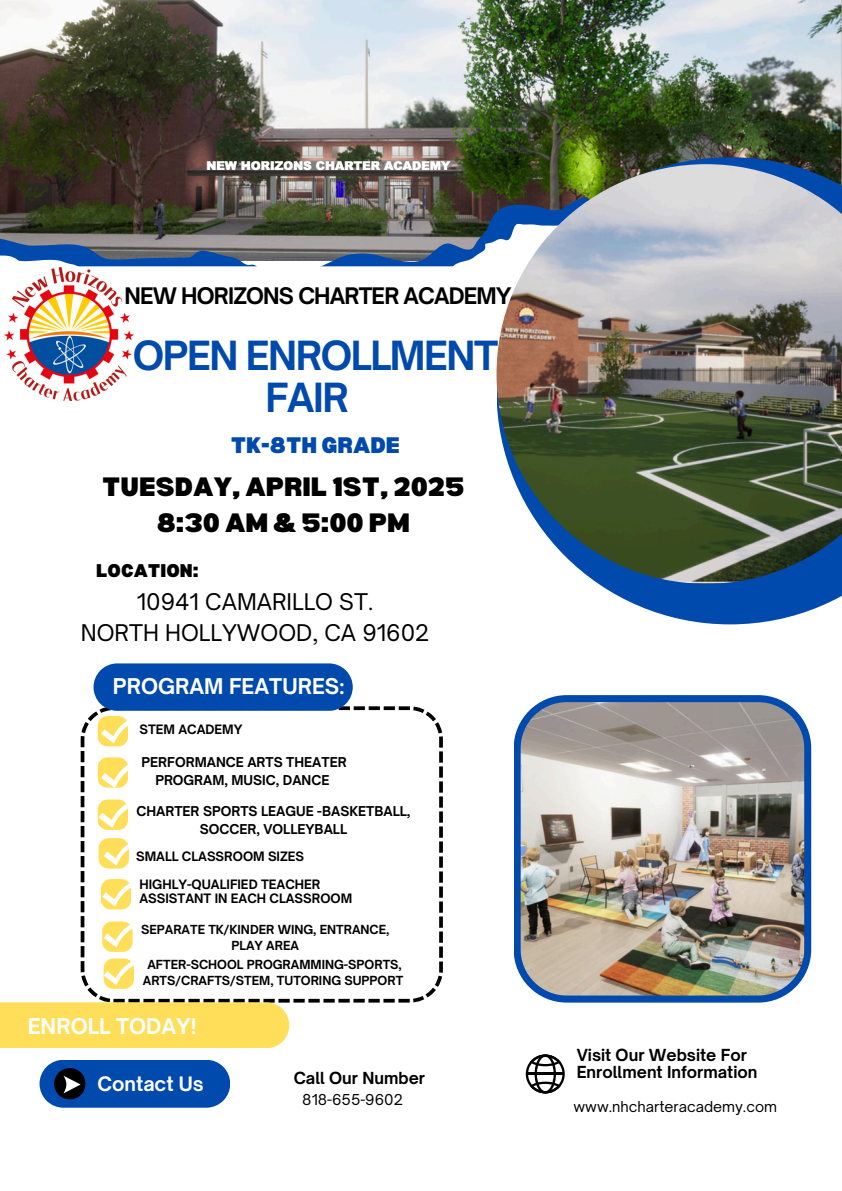
<style>
.page{position:relative;width:842px;height:1191px;background:#fff}
.page>*{position:absolute;margin:0;border:0;box-sizing:border-box;transform-origin:0 0}
.t1{font:700 38.4px/42px "Open Sauce One";letter-spacing:-.04em;color:#004aad;text-align:center}
.t2{font:900 26px/36px "Bernoru";color:#000;text-align:center}
.t3{font:22px/30.8px "Open Sauce One";color:#000;text-align:center}
.t4{font:900 22px "Bernoru";color:#004aad}
.t5{font:700 21.8px "Open Sauce One";letter-spacing:-.04em;color:#000}
.t6{font:700 20.8px "Open Sauce One";color:#fff}
.t7{font:700 19.1px "Open Sauce One";color:#fff}
.t8{font:900 18px "Bernoru";color:#000}
.t9{font:700 15.9px/17.2px "Open Sauce One";color:#000}
.t10{font:14.4px "Open Sauce One";color:#000}
.t11{font:700 13px/18px "Open Sauce One";color:#000;text-align:center}
.t12{font:700 12.4px/13.5px "Open Sauce One";color:#000}
.t13{font:700 12px/16.5px "Open Sauce One";color:#000;text-align:center}
</style>
<div class="page">
<img style="left:0;top:0;width:842px;height:197px">
<svg style="left:0;top:199px;width:496px;height:17px;background:#4c4a38"></svg>
<svg style="left:0;top:216px;width:496px;height:50px;background:#596874"></svg>
<svg style="left:81px;top:706px;width:362px;height:296px"></svg>
<div style="left:94px;top:663px;width:259px;height:47px;background:#004aad"></div>
<div style="left:98px;top:716px;width:30px;height:30px;background:#ffde59;border-radius:10px"></div>
<svg style="left:101px;top:718px;width:32px;height:25px"></svg>
<div style="left:98px;top:757px;width:30px;height:30px;background:#ffde59;border-radius:10px"></div>
<svg style="left:101px;top:761px;width:35px;height:27px"></svg>
<div style="left:99px;top:838px;width:30px;height:30px;background:#ffde59;border-radius:10px"></div>
<svg style="left:104px;top:841px;width:32px;height:24px"></svg>
<svg style="left:40px;top:1060px;width:190px;height:47px;background:#0f4fa5"></svg>
<svg style="left:526px;top:1054px;width:39px;height:39px"></svg>
<hr style="left:527px;top:1072px;width:37px;height:2px;background:#000">
<div style="left:0;top:1002px;width:289px;height:46px;background:#ffde59"></div>
<img style="left:514px;top:695px;width:297px;height:307px">
<svg style="left:496px;top:157px;width:346px;height:467px"></svg>
<img style="left:496px;top:164px;width:346px;height:419px">
<div style="left:101px;top:879px;width:30px;height:30px;background:#ffde59;border-radius:10px"></div>
<svg style="left:102px;top:881px;width:33px;height:25px"></svg>
<img style="left:4px;top:267px;width:129px;height:133px">
<div style="left:98px;top:799px;width:30px;height:30px;background:#ffde59;border-radius:10px"></div>
<svg style="left:99px;top:801px;width:34px;height:26px"></svg>
<div style="left:102px;top:921px;width:30px;height:30px;background:#ffde59;border-radius:10px"></div>
<svg style="left:104px;top:922px;width:32px;height:25px"></svg>
<div style="left:104px;top:958px;width:30px;height:30px;background:#ffde59;border-radius:10px"></div>
<svg style="left:104px;top:960px;width:32px;height:25px"></svg>
<h3 class="t5" style="left:124px;top:282px;width:388px">NEW HORIZONS CHARTER ACADEMY</h3>
<p class="t1" style="left:133px;top:334px;width:367px">OPEN ENROLLMENT<br>FAIR</p>
<p class="t4" style="left:231px;top:432px;width:171px">TK-8TH GRADE</p>
<p class="t2" style="left:102px;top:467px;width:364px">TUESDAY, APRIL 1ST, 2025<br>8:30 AM &amp; 5:00 PM</p>
<p class="t8" style="left:96px;top:559px;width:104px">LOCATION:</p>
<p class="t3" style="left:81px;top:586px;width:350px">10941 CAMARILLO ST.<br>NORTH HOLLYWOOD, CA 91602</p>
<h1 class="t6" style="left:113px;top:673px;width:233px">PROGRAM FEATURES:</h1>
<h5 class="t12" style="left:139px;top:722px;width:105px">STEM ACADEMY</h5>
<p class="t11" style="left:142px;top:753px;width:207px">PERFORMANCE ARTS THEATER<br>PROGRAM, MUSIC, DANCE</p>
<p class="t11" style="left:136px;top:802px;width:275px">CHARTER SPORTS LEAGUE -BASKETBALL,</p>
<p class="t11" style="left:200px;top:820px;width:149px">SOCCER, VOLLEYBALL</p>
<h3 class="t12" style="left:136px;top:849px;width:170px">SMALL CLASSROOM SIZES</h3>
<h2 class="t12" style="left:139px;top:877px;width:214px">HIGHLY-QUALIFIED TEACHER<br>ASSISTANT IN EACH CLASSROOM</h2>
<p class="t13" style="left:141px;top:920px;width:250px">SEPARATE TK/KINDER WING, ENTRANCE,</p>
<p class="t13" style="left:232px;top:937px;width:69px">PLAY AREA</p>
<p class="t13" style="left:143px;top:955px;width:262px">AFTER-SCHOOL PROGRAMMING-SPORTS,<br>ARTS/CRAFTS/STEM, TUTORING SUPPORT</p>
<p class="t6" style="left:28px;top:1012px;width:170px">ENROLL TODAY!</p>
<h4 class="t7" style="left:97px;top:1071px;width:108px">Contact Us</h4>
<p class="t9" style="left:294px;top:1069px;width:133px">Call Our Number</p>
<p class="t10" style="left:302px;top:1090px;width:102px">818-655-9602</p>
<p class="t9" style="left:577px;top:1046px;width:182px">Visit Our Website For<br>Enrollment Information</p>
<p class="t10" style="left:573px;top:1097px;width:205px">www.nhcharteracademy.com</p>
</div>
